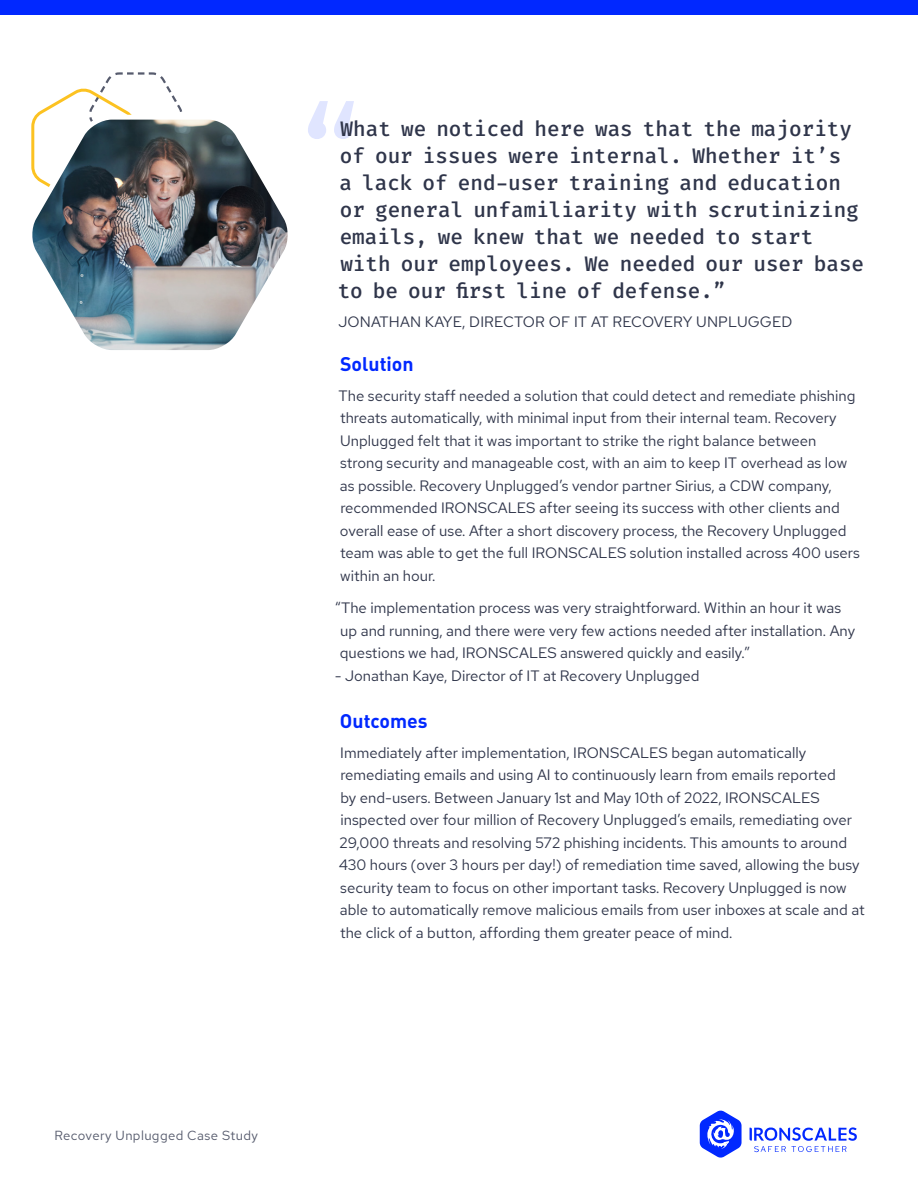
<style>
.page{position:relative;width:918px;height:1188px;background:#fff}
.page>*{position:absolute;margin:0;border:0;box-sizing:border-box;transform-origin:0 0}
.Fira_Callout_14pt{font:300 21px/27px "Fira Code";color:#2f354a}
.Body_Copy_-_Subhead{font:19.5px "DIN Bold Alternate";color:#0128ff}
.Body_Copy{font:15px/22.5px "Red Hat Text";color:#2f354a}
.Quote_Name{font:15px "Red Hat Text";letter-spacing:.01em;color:#2f354a}
.t1{font:13.2px "Red Hat Text";letter-spacing:.03em;color:#565b6d}
</style>
<div class="page">
<svg style="left:308px;top:101px;width:46px;height:38px"></svg>
<svg style="left:39px;top:72px;width:144px;height:40px"></svg>
<img style="left:31px;top:112px;width:257px;height:238px">
<svg style="left:700px;top:1110px;width:157px;height:48px"></svg>
<div style="left:0;top:0;width:918px;height:14px;background:#0128ff"></div>
<p class="t1" style="left:55px;top:1127px;width:205px">Recovery Unplugged Case Study</p>
<p class="Fira_Callout_14pt" style="left:338px;top:116px;width:528px">What we noticed here was that the majority of our issues were internal. Whether it’s<br>a lack of end-user training and education or general unfamiliarity with scrutinizing emails, we knew that we needed to start with our employees. We needed our user base to be our first line of defense.”</p>
<p class="Quote_Name" style="left:338px;top:312px;width:456px">JONATHAN KAYE, DIRECTOR OF IT AT RECOVERY UNPLUGGED</p>
<p class="Body_Copy_-_Subhead" style="left:340px;top:351px;width:75px">Solution</p>
<p class="Body_Copy" style="left:338px;top:384px;width:523px">The security staff needed a solution that could detect and remediate phishing threats automatically, with minimal input from their internal team. Recovery Unplugged felt that it was important to strike the right balance between strong security and manageable cost, with an aim to keep IT overhead as low as possible. Recovery Unplugged’s vendor partner Sirius, a CDW company, recommended IRONSCALES after seeing its success with other clients and overall ease of use. After a short discovery process, the Recovery Unplugged team was able to get the full IRONSCALES solution installed across 400 users within an hour.</p>
<p class="Body_Copy" style="left:340px;top:596px;width:517px;text-indent:-5px">“The implementation process was very straightforward. Within an hour it was up and running, and there were very few actions needed after installation. Any questions we had, IRONSCALES answered quickly and easily.”</p>
<p class="Body_Copy" style="left:335px;top:664px;width:366px">- Jonathan Kaye, Director of IT at Recovery Unplugged</p>
<p class="Body_Copy_-_Subhead" style="left:340px;top:708px;width:89px">Outcomes</p>
<p class="Body_Copy" style="left:339px;top:741px;width:527px">Immediately after implementation, IRONSCALES began automatically remediating emails and using AI to continuously learn from emails reported<br>by end-users. Between January 1st and May 10th of 2022, IRONSCALES inspected over four million of Recovery Unplugged’s emails, remediating over 29,000 threats and resolving 572 phishing incidents. This amounts to around 430 hours (over 3 hours per day!) of remediation time saved, allowing the busy security team to focus on other important tasks. Recovery Unplugged is now able to automatically remove malicious emails from user inboxes at scale and at the click of a button, affording them greater peace of mind.</p>
</div>
